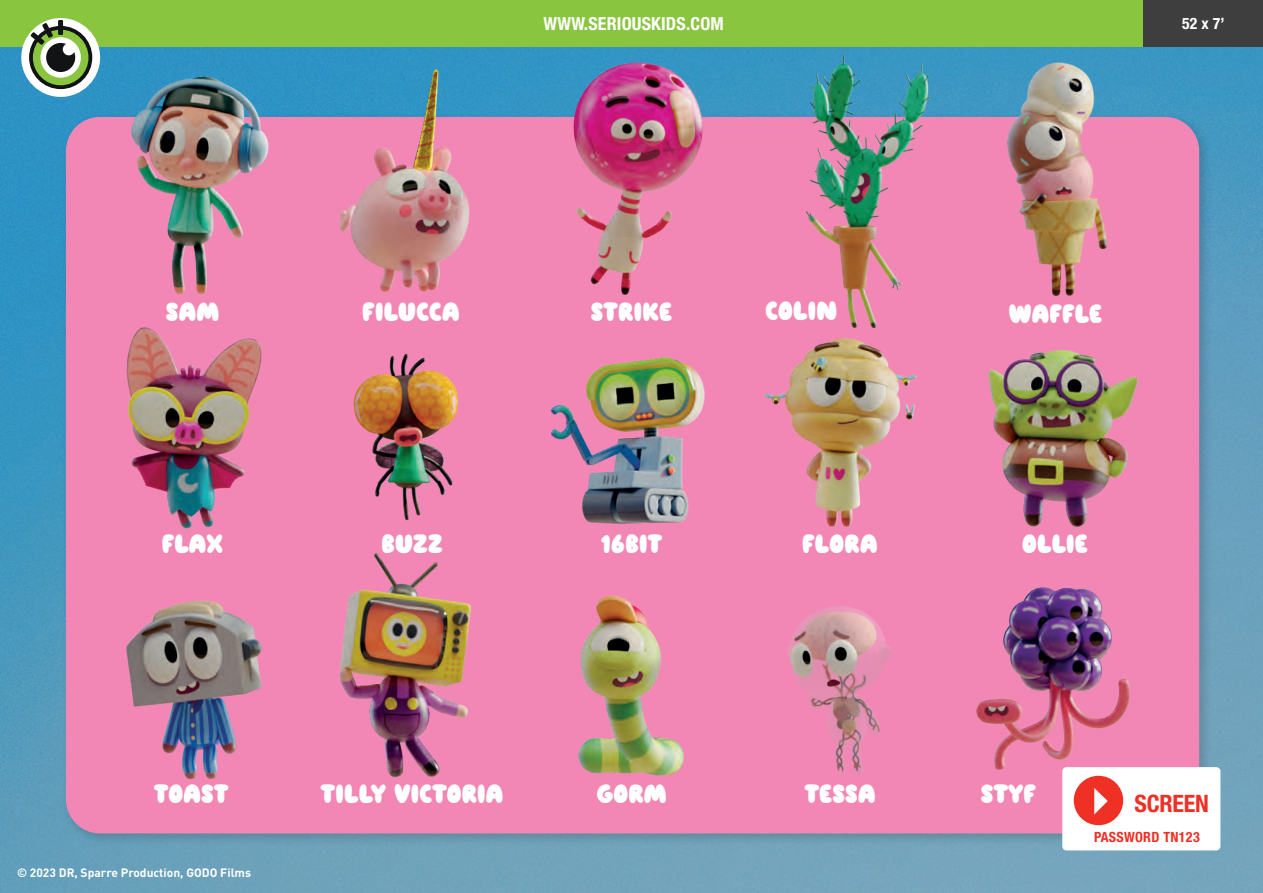
<style>
.page{position:relative;width:1263px;height:893px;background:#fff}
.page>*{position:absolute;margin:0;border:0;box-sizing:border-box;transform-origin:0 0}
.t1{font:26.7px "Nugget";letter-spacing:.01em;color:#fff}
.t2{font:700 condensed 24px "Helvetica Neue LT Std";letter-spacing:-.01em;color:#ee3025}
.t3{font:700 condensed 18px "Helvetica Neue LT Std";letter-spacing:.01em;color:#fff}
.t4{font:700 condensed 15.75px "Helvetica Neue LT Std";color:#fff}
.t5{font:700 condensed 14.1px "Helvetica Neue LT Std";letter-spacing:.02em;color:#ee3025}
.t6{font:700 12px "DIN";color:#fff}
</style>
<div class="page">
<img style="left:0;top:47px;width:1263px;height:846px">
<div style="left:61px;top:112px;width:1151px;height:735px;background:#231f20;opacity:.2"></div>
<div style="left:66px;top:117px;width:1133px;height:716px;background:#f287b6;border-radius:34px"></div>
<img style="left:788px;top:47px;width:157px;height:282px">
<img style="left:982px;top:50px;width:160px;height:247px">
<div style="left:0;top:0;width:1263px;height:47px;background:#89c53f"></div>
<div style="left:21px;top:18px;width:79px;height:79px;background:#fff;border-radius:50%"></div>
<svg style="left:29px;top:26px;width:63px;height:63px"></svg>
<div style="left:33px;top:30px;width:55px;height:55px;background:#89c53f;border-radius:50%"></div>
<div style="left:40px;top:37px;width:41px;height:41px;background:#fff;border-radius:50%"></div>
<div style="left:46px;top:43px;width:29px;height:29px;background:#111314;border-radius:50%"></div>
<div style="left:63px;top:43px;width:12px;height:12px;background:#fff;border-radius:50%"></div>
<div style="left:58px;top:20px;width:5px;height:15px;background:#111314"></div>
<svg style="left:31px;top:23px;width:22px;height:22px"></svg>
<div style="left:1144px;top:0;width:119px;height:47px;background:#3e3e3f"></div>
<img style="left:550px;top:357px;width:155px;height:167px">
<img style="left:578px;top:595px;width:106px;height:181px">
<img style="left:764px;top:338px;width:153px;height:189px">
<img style="left:787px;top:606px;width:107px;height:168px">
<img style="left:988px;top:349px;width:150px;height:178px">
<img style="left:976px;top:587px;width:154px;height:183px">
<img style="left:327px;top:58px;width:170px;height:234px">
<img style="left:126px;top:327px;width:136px;height:202px">
<img style="left:339px;top:553px;width:132px;height:225px">
<img style="left:543px;top:55px;width:169px;height:240px">
<img style="left:111px;top:64px;width:168px;height:231px">
<img style="left:353px;top:353px;width:106px;height:168px">
<img style="left:126px;top:601px;width:136px;height:179px">
<div style="left:1062px;top:767px;width:158px;height:83px;background:#fff;border-radius:4px"></div>
<div style="left:1074px;top:776px;width:49px;height:49px;background:#ee3025;border-radius:50%"></div>
<svg style="left:1094px;top:788px;width:14px;height:26px"></svg>
<p class="t3" style="left:544px;top:13px;width:182px">WWW.SERIOUSKIDS.COM</p>
<p class="t4" style="left:1182px;top:14px;width:44px">52 x 7’</p>
<p class="t1" style="left:166px;top:295px;width:55px">SAM</p>
<p class="t1" style="left:362px;top:295px;width:99px">FILUCCA</p>
<p class="t1" style="left:591px;top:295px;width:83px">STRIKE</p>
<p class="t1" style="left:765px;top:294px;width:73px">COLIN</p>
<p class="t1" style="left:1009px;top:297px;width:17px">WAFFLE</p>
<p class="t1" style="left:162px;top:527px;width:63px">FLAX</p>
<p class="t1" style="left:381px;top:527px;width:63px">BUZZ</p>
<p class="t1" style="left:601px;top:527px;width:63px">16BIT</p>
<p class="t1" style="left:802px;top:527px;width:16px">FLORA</p>
<p class="t1" style="left:1022px;top:527px;width:67px">OLLIE</p>
<p class="t1" style="left:154px;top:777px;width:17px">TOAST</p>
<p class="t1" style="left:371px;top:777px;width:77px">Y VICTORIA</p>
<p class="t1" style="left:321px;top:777px;width:15px">TILL</p>
<p class="t1" style="left:597px;top:777px;width:71px">GORM</p>
<p class="t1" style="left:805px;top:777px;width:16px">TESSA</p>
<p class="t1" style="left:981px;top:777px;width:56px">STYF</p>
<p class="t2" style="left:1134px;top:788px;width:76px">SCREEN</p>
<p class="t5" style="left:1094px;top:829px;width:107px">PASSWORD TN123</p>
<p class="t6" style="left:17px;top:865px;width:236px">© 2023 DR, Sparre Production, GODO Films</p>
</div>
